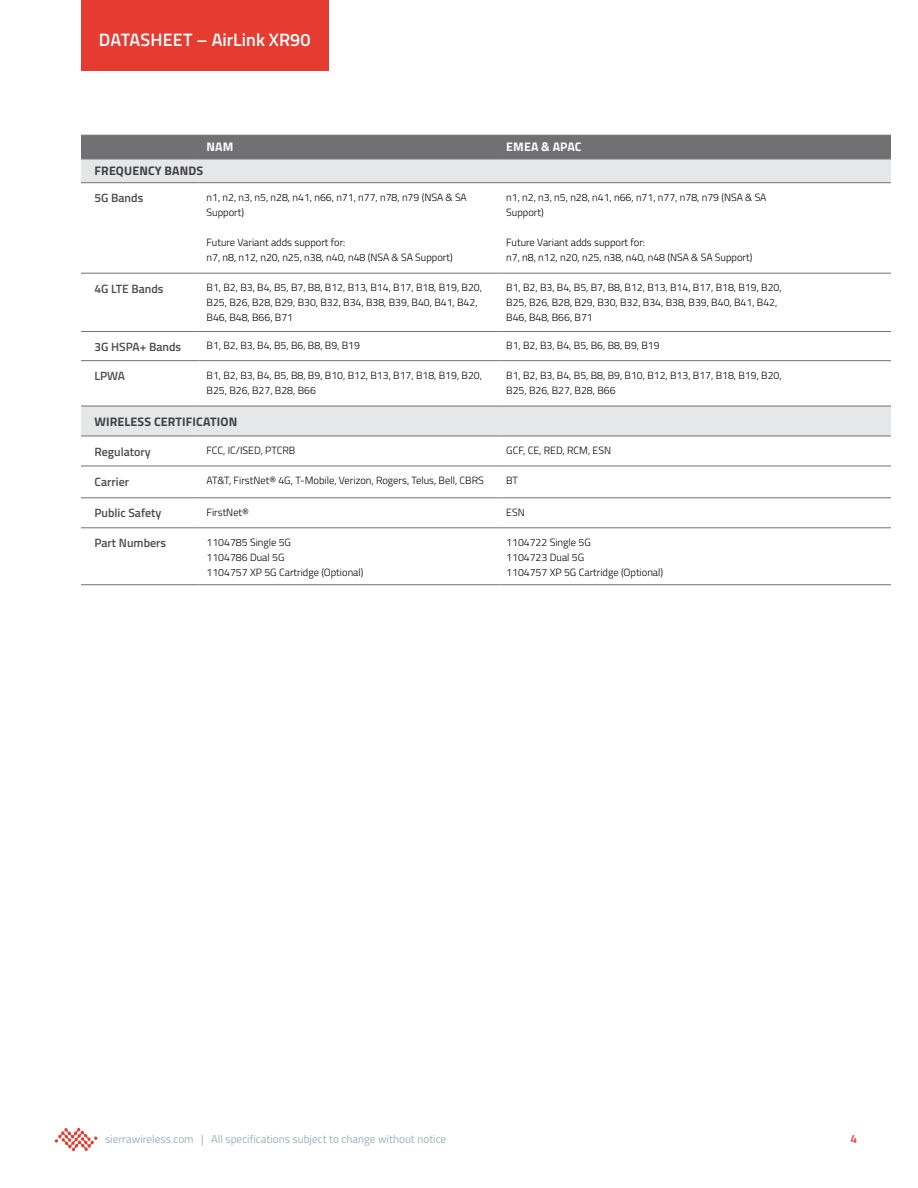
<style>
.page{position:relative;width:918px;height:1188px;background:#fff}
.page>*{position:absolute;margin:0;border:0;box-sizing:border-box;transform-origin:0 0}
.t1{font:600 18px "Titillium Web";color:#fff}
.t2{font:700 12.3px "Titillium Web";letter-spacing:.01em;color:#414042}
.t3{font:700 12.3px "Titillium Web";letter-spacing:.01em;color:#fff}
.t4{font:600 12px "Titillium Web";color:#4d4d4f}
.t5{font:600 12px "Titillium Web";color:#e53b30}
.t6{font:11.25px "Titillium Web";color:#99b1b9}
.t7{font:300 10.5px/15px "Titillium Web";color:#000}
</style>
<div class="page">
<div style="left:81px;top:0;width:247px;height:70px;background:#e53b30"></div>
<svg style="left:55px;top:1128px;width:42px;height:23px"></svg>
<div style="left:81px;top:136px;width:810px;height:23px;background:#717073"></div>
<svg style="left:81px;top:160px;width:810px;height:276px"></svg>
<hr style="left:81px;top:135px;width:119px;height:1px;background:#717073">
<hr style="left:200px;top:135px;width:300px;height:1px;background:#717073">
<hr style="left:500px;top:135px;width:391px;height:1px;background:#717073">
<hr style="left:81px;top:182px;width:119px;height:1px;background:#717073">
<hr style="left:81px;top:273px;width:119px;height:1px;background:#717073">
<hr style="left:81px;top:331px;width:119px;height:1px;background:#717073">
<hr style="left:200px;top:182px;width:300px;height:1px;background:#717073">
<hr style="left:500px;top:182px;width:391px;height:1px;background:#717073">
<hr style="left:200px;top:273px;width:300px;height:1px;background:#717073">
<hr style="left:500px;top:273px;width:391px;height:1px;background:#717073">
<hr style="left:200px;top:331px;width:300px;height:1px;background:#717073">
<hr style="left:500px;top:331px;width:391px;height:1px;background:#717073">
<hr style="left:81px;top:466px;width:119px;height:1px;background:#717073">
<hr style="left:200px;top:466px;width:300px;height:1px;background:#717073">
<hr style="left:500px;top:466px;width:391px;height:1px;background:#717073">
<hr style="left:81px;top:498px;width:119px;height:1px;background:#717073">
<hr style="left:200px;top:498px;width:300px;height:1px;background:#717073">
<hr style="left:500px;top:498px;width:391px;height:1px;background:#717073">
<hr style="left:81px;top:159px;width:119px;height:1px;background:#717073">
<hr style="left:200px;top:159px;width:300px;height:1px;background:#717073">
<hr style="left:500px;top:159px;width:391px;height:1px;background:#717073">
<hr style="left:81px;top:360px;width:119px;height:1px;background:#717073">
<hr style="left:200px;top:360px;width:300px;height:1px;background:#717073">
<hr style="left:500px;top:360px;width:391px;height:1px;background:#717073">
<hr style="left:81px;top:406px;width:119px;height:1px;background:#717073">
<hr style="left:200px;top:406px;width:300px;height:1px;background:#717073">
<hr style="left:500px;top:406px;width:391px;height:1px;background:#717073">
<hr style="left:81px;top:436px;width:119px;height:1px;background:#717073">
<hr style="left:200px;top:436px;width:300px;height:1px;background:#717073">
<hr style="left:500px;top:436px;width:391px;height:1px;background:#717073">
<hr style="left:81px;top:528px;width:119px;height:1px;background:#717073">
<hr style="left:200px;top:528px;width:300px;height:1px;background:#717073">
<hr style="left:500px;top:528px;width:391px;height:1px;background:#717073">
<hr style="left:81px;top:584px;width:119px;height:1px;background:#717073">
<hr style="left:200px;top:584px;width:300px;height:1px;background:#717073">
<hr style="left:500px;top:584px;width:391px;height:1px;background:#717073">
<h1 class="t1" style="left:99px;top:26px;width:213px">DATASHEET – AirLink XR90</h1>
<p class="t3" style="left:207px;top:138px;width:28px">NAM</p>
<p class="t3" style="left:506px;top:138px;width:77px">EMEA &amp; APAC</p>
<p class="t2" style="left:95px;top:161px;width:110px">FREQUENCY BANDS</p>
<p class="t4" style="left:94px;top:189px;width:50px">5G Bands</p>
<p class="t7" style="left:207px;top:189px;width:262px">n1, n2, n3, n5, n28, n41, n66, n71, n77, n78, n79 (NSA &amp; SA<br>Support)</p>
<p class="t7" style="left:207px;top:234px;width:248px">Future Variant adds support for:<br>n7, n8, n12, n20, n25, n38, n40, n48 (NSA &amp; SA Support)</p>
<p class="t7" style="left:506px;top:189px;width:262px">n1, n2, n3, n5, n28, n41, n66, n71, n77, n78, n79 (NSA &amp; SA<br>Support)</p>
<p class="t7" style="left:506px;top:234px;width:248px">Future Variant adds support for:<br>n7, n8, n12, n20, n25, n38, n40, n48 (NSA &amp; SA Support)</p>
<p class="t4" style="left:94px;top:280px;width:71px">4G LTE Bands</p>
<p class="t7" style="left:207px;top:279px;width:277px">B1, B2, B3, B4, B5, B7, B8, B12, B13, B14, B17, B18, B19, B20,<br>B25, B26, B28, B29, B30, B32, B34, B38, B39, B40, B41, B42,<br>B46, B48, B66, B71</p>
<p class="t7" style="left:506px;top:279px;width:277px">B1, B2, B3, B4, B5, B7, B8, B12, B13, B14, B17, B18, B19, B20,<br>B25, B26, B28, B29, B30, B32, B34, B38, B39, B40, B41, B42,<br>B46, B48, B66, B71</p>
<p class="t4" style="left:94px;top:338px;width:88px">3G HSPA+ Bands</p>
<p class="t7" style="left:207px;top:338px;width:155px">B1, B2, B3, B4, B5, B6, B8, B9, B19</p>
<p class="t7" style="left:506px;top:338px;width:155px">B1, B2, B3, B4, B5, B6, B8, B9, B19</p>
<p class="t4" style="left:94px;top:367px;width:32px">LPWA</p>
<p class="t7" style="left:207px;top:367px;width:277px">B1, B2, B3, B4, B5, B8, B9, B10, B12, B13, B17, B18, B19, B20,<br>B25, B26, B27, B28, B66</p>
<p class="t7" style="left:506px;top:367px;width:277px">B1, B2, B3, B4, B5, B8, B9, B10, B12, B13, B17, B18, B19, B20,<br>B25, B26, B27, B28, B66</p>
<p class="t2" style="left:95px;top:412px;width:144px">WIRELESS CERTIFICATION</p>
<p class="t4" style="left:94px;top:442px;width:58px">Regulatory</p>
<p class="t7" style="left:207px;top:442px;width:90px">FCC, IC/ISED, PTCRB</p>
<p class="t7" style="left:506px;top:442px;width:106px">GCF, CE, RED, RCM, ESN</p>
<p class="t4" style="left:94px;top:472px;width:36px">Carrier</p>
<p class="t7" style="left:207px;top:472px;width:279px">AT&amp;T, FirstNet® 4G, T-Mobile, Verizon, Rogers, Telus, Bell, CBRS</p>
<p class="t7" style="left:506px;top:472px;width:13px">BT</p>
<p class="t4" style="left:94px;top:504px;width:68px">Public Safety</p>
<p class="t7" style="left:207px;top:504px;width:44px">FirstNet®</p>
<p class="t7" style="left:506px;top:504px;width:20px">ESN</p>
<p class="t4" style="left:94px;top:534px;width:73px">Part Numbers</p>
<p class="t7" style="left:207px;top:534px;width:158px">1104785 Single 5G<br>1104786 Dual 5G<br>1104757 XP 5G Cartridge (Optional)</p>
<p class="t7" style="left:506px;top:534px;width:158px">1104722 Single 5G<br>1104723 Dual 5G<br>1104757 XP 5G Cartridge (Optional)</p>
<p class="t6" style="left:105px;top:1131px;width:343px">sierrawireless.com | All specifications subject to change without notice</p>
<p class="t5" style="left:851px;top:1130px;width:8px">4</p>
</div>
